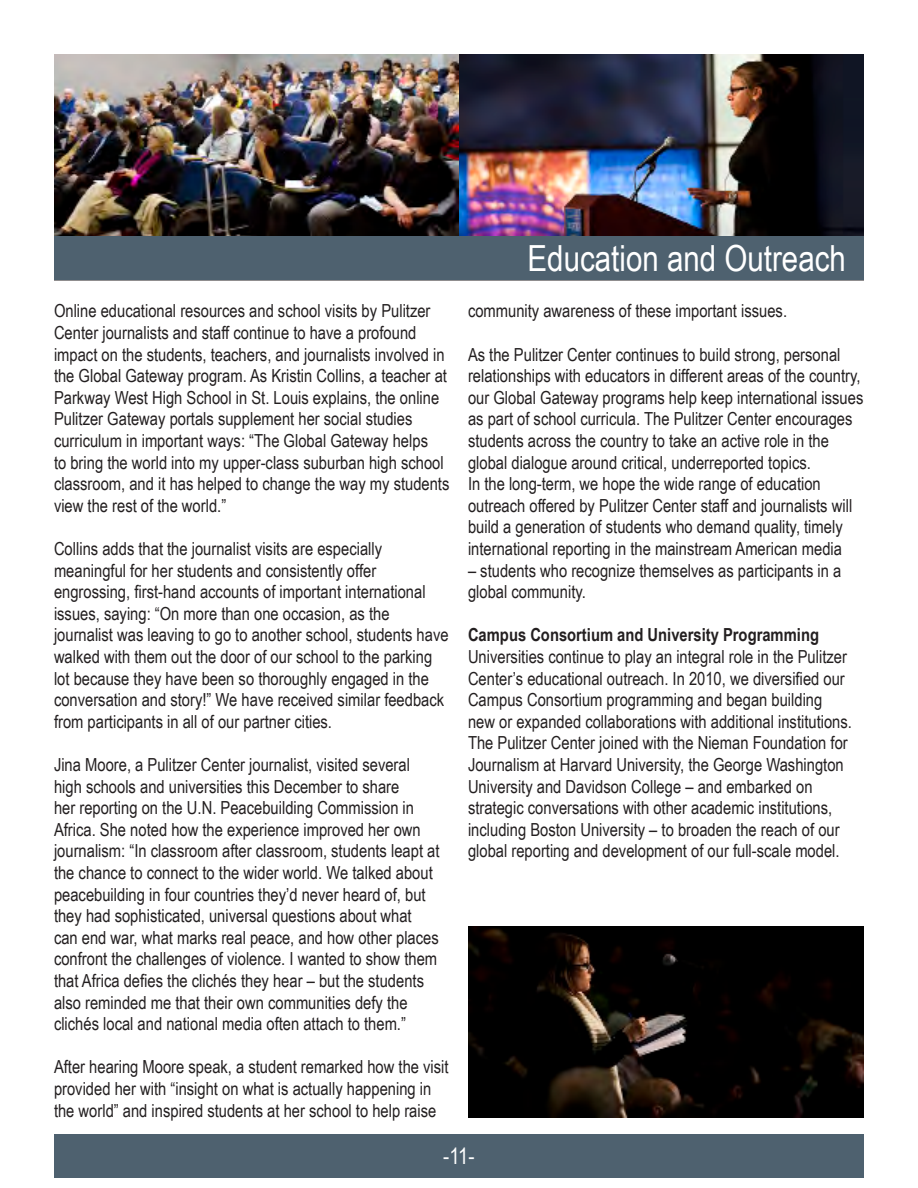
<style>
.page{position:relative;width:918px;height:1188px;background:#fff}
.page>*{position:absolute;margin:0;border:0;box-sizing:border-box;transform-origin:0 0}
.t1{font:36px "Arial Narrow";color:#fff}
.t2{font:22.5px "Arial Narrow";color:#fff}
.t3{font:18px/21.6px "Arial Narrow";color:#231f20}
.t4{font:700 18px "Arial Narrow";color:#231f20}
</style>
<div class="page">
<img style="left:54px;top:54px;width:405px;height:182px">
<img style="left:459px;top:54px;width:405px;height:182px">
<div style="left:54px;top:236px;width:810px;height:44px;background:#4e616f"></div>
<div style="left:54px;top:1134px;width:810px;height:44px;background:#4e616f"></div>
<img style="left:468px;top:926px;width:396px;height:191px">
<p class="t3" style="left:54px;top:299px;width:397px">Online educational resources and school visits by Pulitzer Center journalists and staff continue to have a profound impact on the students, teachers, and journalists involved in the Global Gateway program. As Kristin Collins, a teacher at Parkway West High School in St. Louis explains, the online Pulitzer Gateway portals supplement her social studies curriculum in important ways: “The Global Gateway helps<br>to bring the world into my upper-class suburban high school classroom, and it has helped to change the way my students view the rest of the world.”</p>
<p class="t3" style="left:54px;top:537px;width:396px">Collins adds that the journalist visits are especially meaningful for her students and consistently offer engrossing, first-hand accounts of important international issues, saying: “On more than one occasion, as the journalist was leaving to go to another school, students have walked with them out the door of our school to the parking lot because they have been so thoroughly engaged in the conversation and story!” We have received similar feedback from participants in all of our partner cities.</p>
<p class="t3" style="left:54px;top:753px;width:387px">Jina Moore, a Pulitzer Center journalist, visited several high schools and universities this December to share<br>her reporting on the U.N. Peacebuilding Commission in Africa. She noted how the experience improved her own journalism: “In classroom after classroom, students leapt at the chance to connect to the wider world. We talked about peacebuilding in four countries they’d never heard of, but they had sophisticated, universal questions about what can end war, what marks real peace, and how other places confront the challenges of violence. I wanted to show them that Africa defies the clichés they hear – but the students also reminded me that their own communities defy the clichés local and national media often attach to them.”</p>
<p class="t3" style="left:54px;top:1055px;width:396px">After hearing Moore speak, a student remarked how the visit provided her with “insight on what is actually happening in the world” and inspired students at her school to help raise</p>
<p class="t1" style="left:528px;top:232px;width:320px">Education and Outreach</p>
<p class="t3" style="left:468px;top:299px;width:321px">community awareness of these important issues.</p>
<p class="t3" style="left:468px;top:343px;width:397px">As the Pulitzer Center continues to build strong, personal relationships with educators in different areas of the country, our Global Gateway programs help keep international issues as part of school curricula. The Pulitzer Center encourages students across the country to take an active role in the global dialogue around critical, underreported topics.<br>In the long-term, we hope the wide range of education outreach offered by Pulitzer Center staff and journalists will build a generation of students who demand quality, timely international reporting in the mainstream American media</p>
<p class="t3" style="left:468px;top:559px;width:375px">– students who recognize themselves as participants in a global community.</p>
<p class="t4" style="left:468px;top:621px;width:353px">Campus Consortium and University Programming</p>
<p class="t3" style="left:468px;top:645px;width:385px">Universities continue to play an integral role in the Pulitzer Center’s educational outreach. In 2010, we diversified our Campus Consortium programming and began building new or expanded collaborations with additional institutions.<br>The Pulitzer Center joined with the Nieman Foundation for Journalism at Harvard University, the George Washington University and Davidson College – and embarked on strategic conversations with other academic institutions, including Boston University – to broaden the reach of our global reporting and development of our full-scale model.</p>
<p class="t2" style="left:443px;top:1140px;width:33px">-11-</p>
</div>
